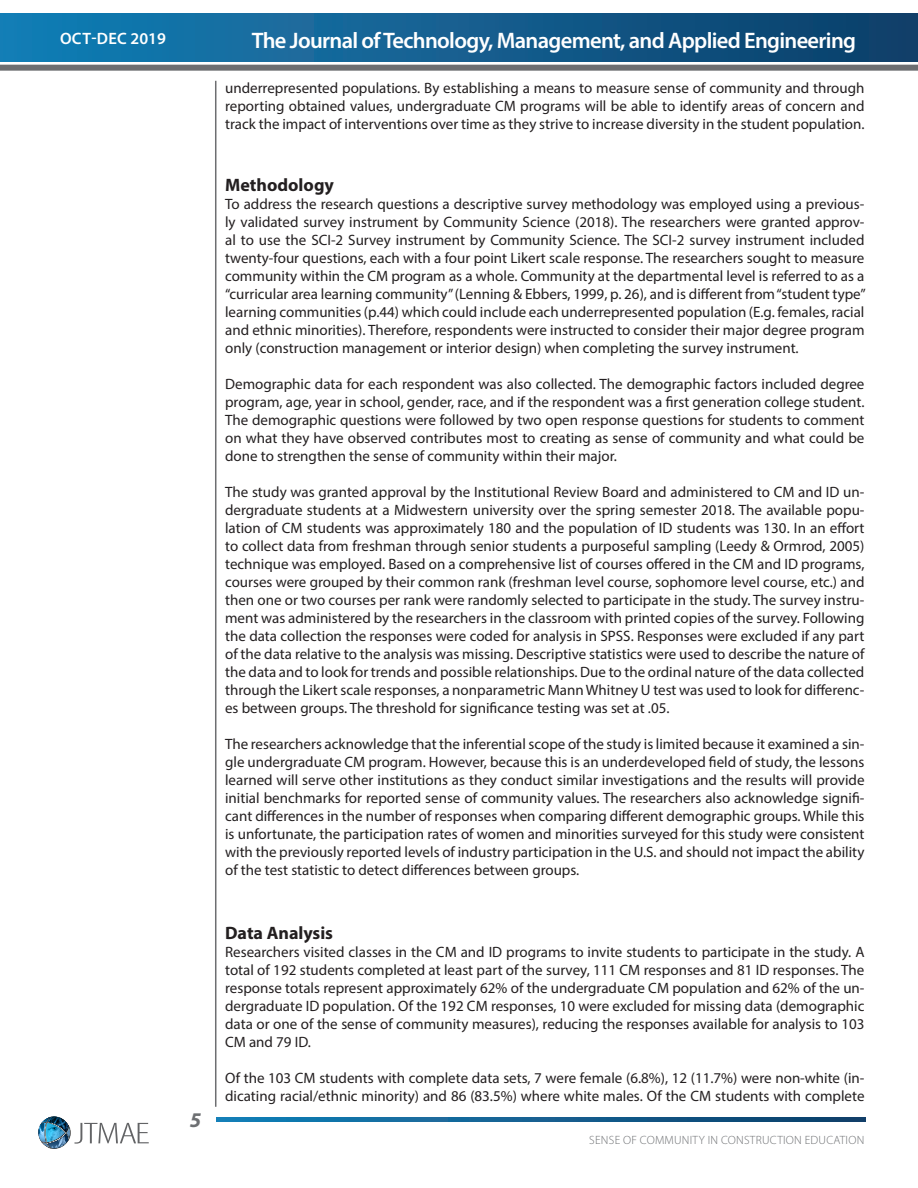
<style>
.page{position:relative;width:918px;height:1188px;background:#fff}
.page>*{position:absolute;margin:0;border:0;box-sizing:border-box;transform-origin:0 0}
.t1{font:600 22.5px "Myriad Pro";letter-spacing:-.03em;color:#fff}
.t2{font:italic 700 21px "Myriad Pro";color:#6d6f72}
.t3{font:700 18px "Myriad Pro";color:#231f20}
.t4{font:600 16.5px "Myriad Pro";letter-spacing:.02em;color:#fff}
.t5{font:15px/18px "Myriad Pro";color:#231f20;text-align:justify}
.t6{font:300 12px "Myriad Pro";letter-spacing:.02em;color:#6d6f72}
</style>
<div class="page">
<div style="left:0;top:65px;width:918px;height:6px;background:#6d6e71"></div>
<svg style="left:216px;top:1117px;width:649px;height:5px;background:#115f90"></svg>
<div style="left:0;top:14px;width:918px;height:48px;background:linear-gradient(to right,#157fb6,#0e3e69)"></div>
<hr style="left:917px;top:14px;width:1px;height:48px;background:#113f69">
<hr style="left:215px;top:81px;width:1px;height:1026px;background:#6d6e71">
<svg style="left:38px;top:1117px;width:111px;height:31px"></svg>
<p class="t4" style="left:60px;top:28px;width:107px">OCT-DEC 2019</p>
<p class="t1" style="left:252px;top:27px;width:606px">The Journal of Technology, Management, and Applied Engineering</p>
<p class="t5" style="left:225px;top:79px;width:641px">underrepresented populations. By establishing a means to measure sense of community and through reporting obtained values, undergraduate CM programs will be able to identify areas of concern and track the impact of interventions over time as they strive to increase diversity in the student population.</p>
<p class="t3" style="left:225px;top:173px;width:110px">Methodology</p>
<p class="t5" style="left:225px;top:194px;width:642px">To address the research questions a descriptive survey methodology was employed using a previous&shy;ly validated survey instrument by Community Science (2018). The researchers were granted approv&shy;al to use the SCI-2 Survey instrument by Community Science. The SCI-2 survey instrument included twenty-four questions, each with a four point Likert scale response. The researchers sought to measure community within the CM program as a whole. Community at the departmental level is referred to as a “curricular area learning community” (Lenning &amp; Ebbers, 1999, p. 26), and is different from “student type” learning communities (p.44) which could include each underrepresented population (E.g. females, racial and ethnic minorities). Therefore, respondents were instructed to consider their major degree program only (construction management or interior design) when completing the survey instrument.</p>
<p class="t5" style="left:225px;top:374px;width:641px">Demographic data for each respondent was also collected. The demographic factors included degree program, age, year in school, gender, race, and if the respondent was a first generation college student.<br>The demographic questions were followed by two open response questions for students to comment on what they have observed contributes most to creating as sense of community and what could be done to strengthen the sense of community within their major.</p>
<p class="t5" style="left:225px;top:482px;width:641px">The study was granted approval by the Institutional Review Board and administered to CM and ID un&shy;dergraduate students at a Midwestern university over the spring semester 2018. The available popu&shy;lation of CM students was approximately 180 and the population of ID students was 130. In an effort to collect data from freshman through senior students a purposeful sampling (Leedy &amp; Ormrod, 2005) technique was employed. Based on a comprehensive list of courses offered in the CM and ID programs, courses were grouped by their common rank (freshman level course, sophomore level course, etc.) and then one or two courses per rank were randomly selected to participate in the study. The survey instru&shy;ment was administered by the researchers in the classroom with printed copies of the survey. Following the data collection the responses were coded for analysis in SPSS. Responses were excluded if any part of the data relative to the analysis was missing. Descriptive statistics were used to describe the nature of the data and to look for trends and possible relationships. Due to the ordinal nature of the data collected through the Likert scale responses, a nonparametric Mann Whitney U test was used to look for differenc&shy;es between groups. The threshold for significance testing was set at .05.</p>
<p class="t5" style="left:225px;top:734px;width:641px">The researchers acknowledge that the inferential scope of the study is limited because it examined a sin&shy;gle undergraduate CM program. However, because this is an underdeveloped field of study, the lessons learned will serve other institutions as they conduct similar investigations and the results will provide initial benchmarks for reported sense of community values. The researchers also acknowledge signifi&shy;cant differences in the number of responses when comparing different demographic groups. While this is unfortunate, the participation rates of women and minorities surveyed for this study were consistent with the previously reported levels of industry participation in the U.S. and should not impact the ability of the test statistic to detect differences between groups.</p>
<p class="t2" style="left:190px;top:1106px;width:13px">5</p>
<p class="t3" style="left:225px;top:922px;width:110px">Data Analysis</p>
<p class="t5" style="left:225px;top:943px;width:641px">Researchers visited classes in the CM and ID programs to invite students to participate in the study. A total of 192 students completed at least part of the survey, 111 CM responses and 81 ID responses. The response totals represent approximately 62% of the undergraduate CM population and 62% of the un&shy;dergraduate ID population. Of the 192 CM responses, 10 were excluded for missing data (demographic data or one of the sense of community measures), reducing the responses available for analysis to 103<br>CM and 79 ID.</p>
<p class="t5" style="left:225px;top:1069px;width:641px">Of the 103 CM students with complete data sets, 7 were female (6.8%), 12 (11.7%) were non-white (in&shy;dicating racial/ethnic minority) and 86 (83.5%) where white males. Of the CM students with complete</p>
<p class="t6" style="left:589px;top:1134px;width:277px">SENSE OF COMMUNITY IN CONSTRUCTION EDUCATION</p>
</div>
